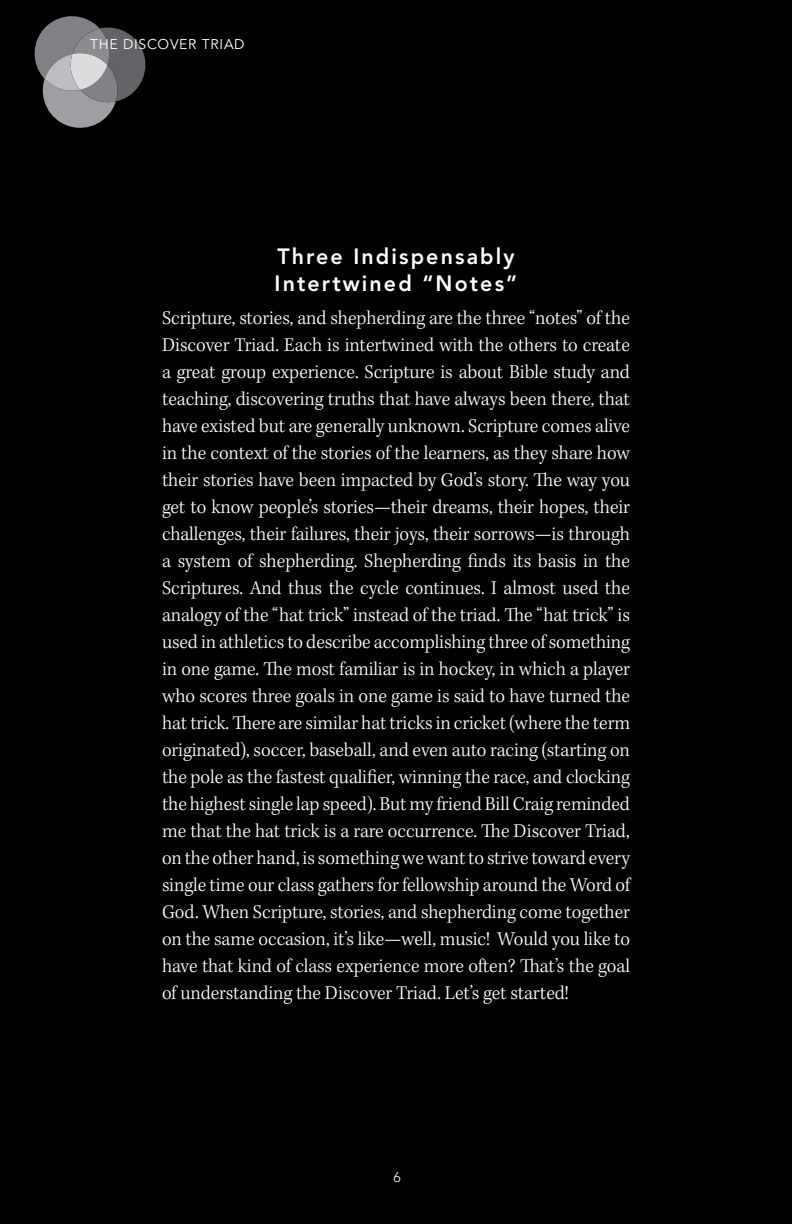
<style>
.page{position:relative;width:792px;height:1224px;background:#000}
.page>*{position:absolute;margin:0;border:0;box-sizing:border-box;transform-origin:0 0}
.t1{font:800 22px/27px "Avenir";letter-spacing:.1em;color:#fff}
.t2{font:300 20px/27px "Kepler Std";letter-spacing:-.005em;color:#fff;text-align:justify}
.t3{font:14px "Avenir";letter-spacing:.05em;color:#fff}
.t4{font:300 14px "Avenir";color:#fff}
</style>
<div class="page">
<svg style="left:34px;top:16px;width:112px;height:112px"></svg>
<p class="t3" style="left:90px;top:36px;width:154px">THE DISCOVER TRIAD</p>
<p class="t1" style="left:275px;top:243px;width:244px">Three Indispensably<br>Intertwined “Notes”</p>
<p class="t2" style="left:162px;top:305px;width:470px">Scripture, stories, and shepherding are the three “notes” of the Discover Triad. Each is intertwined with the others to create a great group experience. Scripture is about Bible study and teaching, discovering truths that have always been there, that have existed but are generally unknown. Scripture comes alive in the context of the stories of the learners, as they share how their stories have been impacted by God’s story. The way you get to know people’s stories—their dreams, their hopes, their challenges, their failures, their joys, their sorrows—is through a system of shepherding. Shepherding finds its basis in the Scriptures. And thus the cycle continues. I almost used the analogy of the “hat trick” instead of the triad. The “hat trick” is used in athletics to describe accomplishing three of something in one game. The most familiar is in hockey, in which a player who scores three goals in one game is said to have turned the hat trick. There are similar hat tricks in cricket (where the term originated), soccer, baseball, and even auto racing (starting on the pole as the fastest qualifier, winning the race, and clocking the highest single lap speed). But my friend Bill Craig reminded me that the hat trick is a rare occurrence. The Discover Triad, on the other hand, is something we want to strive toward every single time our class gathers for fellowship around the Word of God. When Scripture, stories, and shepherding come together on the same occasion, it’s like—well, music! Would you like to have that kind of class experience more often? That’s the goal of understanding the Discover Triad. Let’s get started!</p>
<p class="t4" style="left:394px;top:1169px;width:9px">6</p>
</div>
